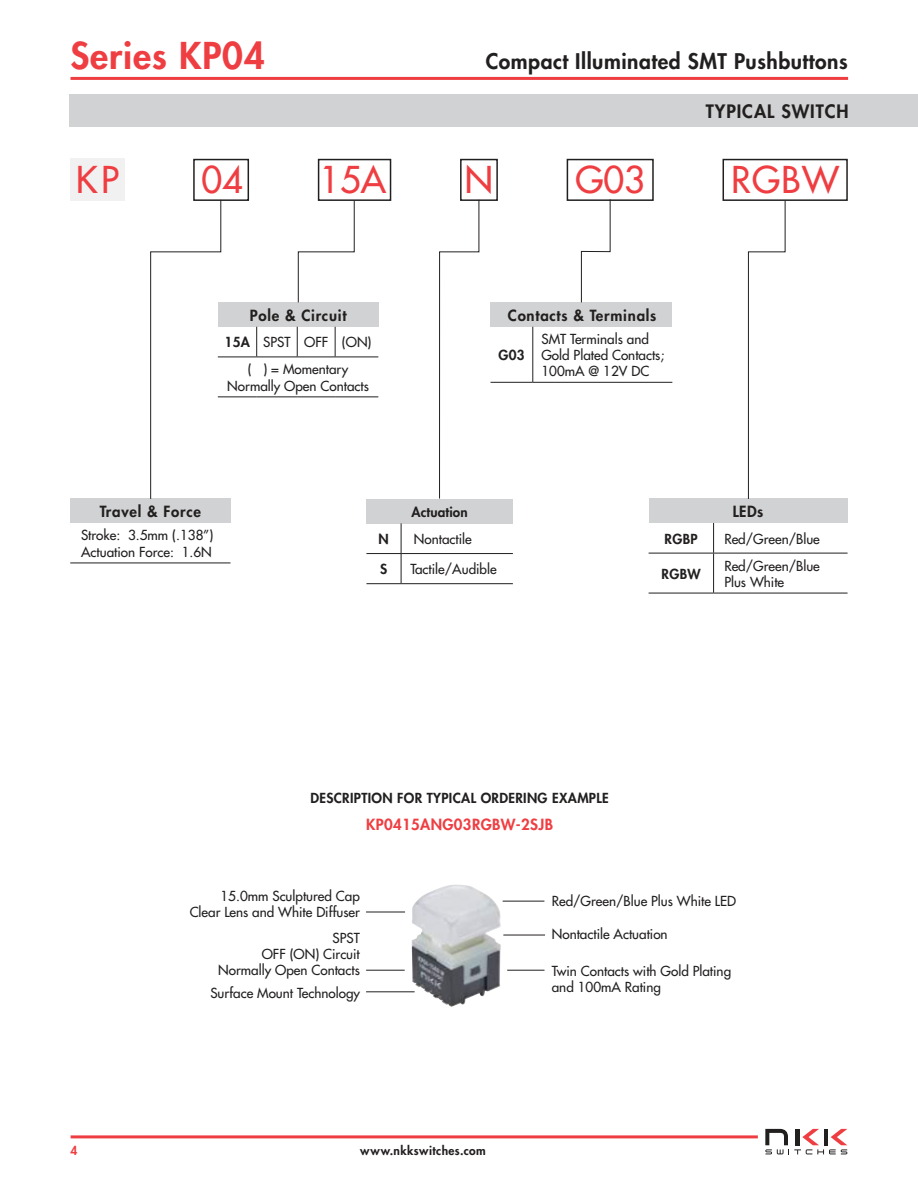
<style>
.page{position:relative;width:918px;height:1188px;background:#fff}
.page>*{position:absolute;margin:0;border:0;box-sizing:border-box;transform-origin:0 0}
.t1{font:500 36px "Futura Std";color:#ef3e42}
.t2{font:800 36px "Futura Std";letter-spacing:.025em;color:#ef3e42}
.t3{font:800 21px "Futura Std";letter-spacing:.025em;color:#221f1f}
.t4{font:800 18px "Futura Std";letter-spacing:.05em;color:#221f1f}
.t5{font:800 15px "Futura Std";letter-spacing:.05em;color:#221f1f}
.t6{font:800 15px "Futura Std";letter-spacing:.025em;color:#ef3e42}
.t7{font:500 13.5px/16.2px "Futura Std";color:#221f1f}
.t8{font:800 13.5px "Futura Std";letter-spacing:.025em;color:#221f1f}
.t9{font:800 12px "Futura Std";letter-spacing:.035em;color:#221f1f}
.t10{font:800 12px "Futura Std";color:#ef3e42}
.s1{font-weight:800}
</style>
<div class="page">
<hr style="left:71px;top:77px;width:777px;height:3px;background:#ef3e42">
<svg style="left:765px;top:1129px;width:82px;height:25px"></svg>
<hr style="left:71px;top:1135px;width:687px;height:3px;background:#ef3e42">
<div style="left:723px;top:159px;width:125px;height:42px;border:2px solid #221f1f"></div>
<div style="left:460px;top:159px;width:38px;height:42px;border:2px solid #221f1f"></div>
<div style="left:218px;top:302px;width:160px;height:25px;background:#d1d2d4"></div>
<hr style="left:256px;top:327px;width:1px;height:30px;background:#221f1f">
<hr style="left:218px;top:357px;width:39px;height:1px;background:#221f1f">
<hr style="left:257px;top:357px;width:40px;height:1px;background:#221f1f">
<hr style="left:218px;top:396px;width:39px;height:1px;background:#221f1f">
<hr style="left:257px;top:396px;width:40px;height:1px;background:#221f1f">
<hr style="left:297px;top:396px;width:38px;height:1px;background:#221f1f">
<hr style="left:335px;top:396px;width:43px;height:1px;background:#221f1f">
<hr style="left:297px;top:327px;width:1px;height:30px;background:#221f1f">
<hr style="left:297px;top:357px;width:38px;height:1px;background:#221f1f">
<hr style="left:335px;top:327px;width:1px;height:30px;background:#221f1f">
<hr style="left:335px;top:357px;width:43px;height:1px;background:#221f1f">
<div style="left:491px;top:302px;width:181px;height:25px;background:#d1d2d4"></div>
<hr style="left:532px;top:327px;width:1px;height:55px;background:#221f1f">
<hr style="left:491px;top:382px;width:42px;height:1px;background:#221f1f">
<hr style="left:533px;top:382px;width:139px;height:1px;background:#221f1f">
<div style="left:318px;top:159px;width:73px;height:42px;border:2px solid #221f1f"></div>
<div style="left:567px;top:159px;width:87px;height:42px;border:2px solid #221f1f"></div>
<div style="left:70px;top:159px;width:54px;height:42px;background:#f1f1f2"></div>
<div style="left:193px;top:159px;width:56px;height:42px;border:2px solid #221f1f"></div>
<div style="left:70px;top:499px;width:161px;height:24px;background:#d1d2d4"></div>
<hr style="left:70px;top:563px;width:161px;height:1px;background:#221f1f">
<svg style="left:150px;top:199px;width:72px;height:300px"></svg>
<svg style="left:298px;top:200px;width:57px;height:103px"></svg>
<div style="left:649px;top:499px;width:199px;height:24px;background:#d1d2d4"></div>
<hr style="left:713px;top:523px;width:1px;height:30px;background:#221f1f">
<hr style="left:649px;top:553px;width:65px;height:1px;background:#221f1f">
<hr style="left:714px;top:553px;width:134px;height:1px;background:#221f1f">
<hr style="left:713px;top:553px;width:1px;height:40px;background:#221f1f">
<hr style="left:649px;top:593px;width:65px;height:1px;background:#221f1f">
<hr style="left:714px;top:593px;width:134px;height:1px;background:#221f1f">
<div style="left:366px;top:499px;width:147px;height:24px;background:#d1d2d4"></div>
<hr style="left:401px;top:523px;width:1px;height:30px;background:#221f1f">
<hr style="left:366px;top:553px;width:35px;height:1px;background:#221f1f">
<hr style="left:401px;top:553px;width:112px;height:1px;background:#221f1f">
<svg style="left:401px;top:554px;width:1px;height:29px"></svg>
<hr style="left:366px;top:583px;width:35px;height:1px;background:#221f1f">
<hr style="left:401px;top:583px;width:112px;height:1px;background:#221f1f">
<div style="left:69px;top:94px;width:849px;height:32px;background:#d1d2d4"></div>
<hr style="left:507px;top:970px;width:38px;height:1px;background:#221f1f">
<hr style="left:366px;top:970px;width:39px;height:1px;background:#221f1f">
<hr style="left:366px;top:991px;width:49px;height:1px;background:#221f1f">
<hr style="left:503px;top:901px;width:41px;height:1px;background:#221f1f">
<hr style="left:503px;top:935px;width:42px;height:1px;background:#221f1f">
<hr style="left:366px;top:912px;width:39px;height:1px;background:#221f1f">
<svg style="left:748px;top:200px;width:38px;height:299px"></svg>
<svg style="left:439px;top:199px;width:41px;height:300px"></svg>
<svg style="left:581px;top:199px;width:30px;height:104px"></svg>
<img style="left:412px;top:885px;width:89px;height:122px">
<h1 class="t2" style="left:70px;top:38px;width:196px">Series KP04</h1>
<h2 class="t3" style="left:486px;top:51px;width:363px">Compact Illuminated SMT Pushbuttons</h2>
<h3 class="t4" style="left:706px;top:102px;width:144px">TYPICAL SWITCH</h3>
<h1 class="t1" style="left:465px;top:162px;width:30px">N</h1>
<h1 class="t1" style="left:731px;top:162px;width:110px">RGBW</h1>
<h1 class="t1" style="left:76px;top:162px;width:45px">KP</h1>
<h1 class="t1" style="left:201px;top:162px;width:43px">04</h1>
<h1 class="t1" style="left:319px;top:162px;width:68px">15A</h1>
<h1 class="t1" style="left:575px;top:162px;width:71px">G03</h1>
<p class="t5" style="left:250px;top:308px;width:98px">Pole &amp; Circuit</p>
<p class="t7" style="left:225px;top:329px;width:149px;line-height:27.5px;text-align:center"><span class="s1">15A</span> SPST OFF (ON) ( ) = Momentary</p>
<p class="t7" style="left:227px;top:378px;width:143px">Normally Open Contacts</p>
<p class="t5" style="left:508px;top:308px;width:150px">Contacts &amp; Terminals</p>
<p class="t8" style="left:499px;top:349px;width:28px">G03</p>
<p class="t7" style="left:541px;top:332px;width:124px">SMT Terminals and<br>Gold Plated Contacts;<br>100mA @ 12V DC</p>
<p class="t5" style="left:100px;top:504px;width:103px">Travel &amp; Force</p>
<p class="t7" style="left:81px;top:528px;width:134px">Stroke: 3.5mm (.138”)<br>Actuation Force: 1.6N</p>
<p class="t8" style="left:412px;top:505px;width:58px">Actuation</p>
<p class="t8" style="left:379px;top:532px;width:12px">N</p>
<p class="t7" style="left:414px;top:532px;width:59px">Nontactile</p>
<p class="t8" style="left:380px;top:563px;width:9px">S</p>
<p class="t7" style="left:410px;top:562px;width:88px">Tactile/Audible</p>
<p class="t5" style="left:733px;top:504px;width:32px">LEDs</p>
<p class="t8" style="left:665px;top:532px;width:35px">RGBP</p>
<p class="t7" style="left:724px;top:531px;width:97px">Red/Green/Blue</p>
<p class="t8" style="left:661px;top:567px;width:41px">RGBW</p>
<p class="t7" style="left:724px;top:558px;width:97px">Red/Green/Blue<br>Plus White</p>
<p class="t8" style="left:310px;top:792px;width:300px">DESCRIPTION FOR TYPICAL ORDERING EXAMPLE</p>
<p class="t6" style="left:366px;top:818px;width:189px">KP0415ANG03RGBW-2SJB</p>
<p class="t7" style="left:190px;top:889px;width:172px;text-align:right">15.0mm Sculptured Cap<br>Clear Lens and White Diffuser</p>
<p class="t7" style="left:218px;top:931px;width:143px;text-align:right">SPST<br>OFF (ON) Circuit<br>Normally Open Contacts</p>
<p class="t7" style="left:210px;top:986px;width:151px">Surface Mount Technology</p>
<p class="t10" style="left:70px;top:1144px;width:8px">4</p>
<p class="t9" style="left:360px;top:1144px;width:127px">www.nkkswitches.com</p>
<p class="t7" style="left:552px;top:894px;width:186px">Red/Green/Blue Plus White LED</p>
<p class="t7" style="left:552px;top:927px;width:117px">Nontactile Actuation</p>
<p class="t7" style="left:552px;top:963px;width:181px">Twin Contacts with Gold Plating and 100mA Rating</p>
</div>
